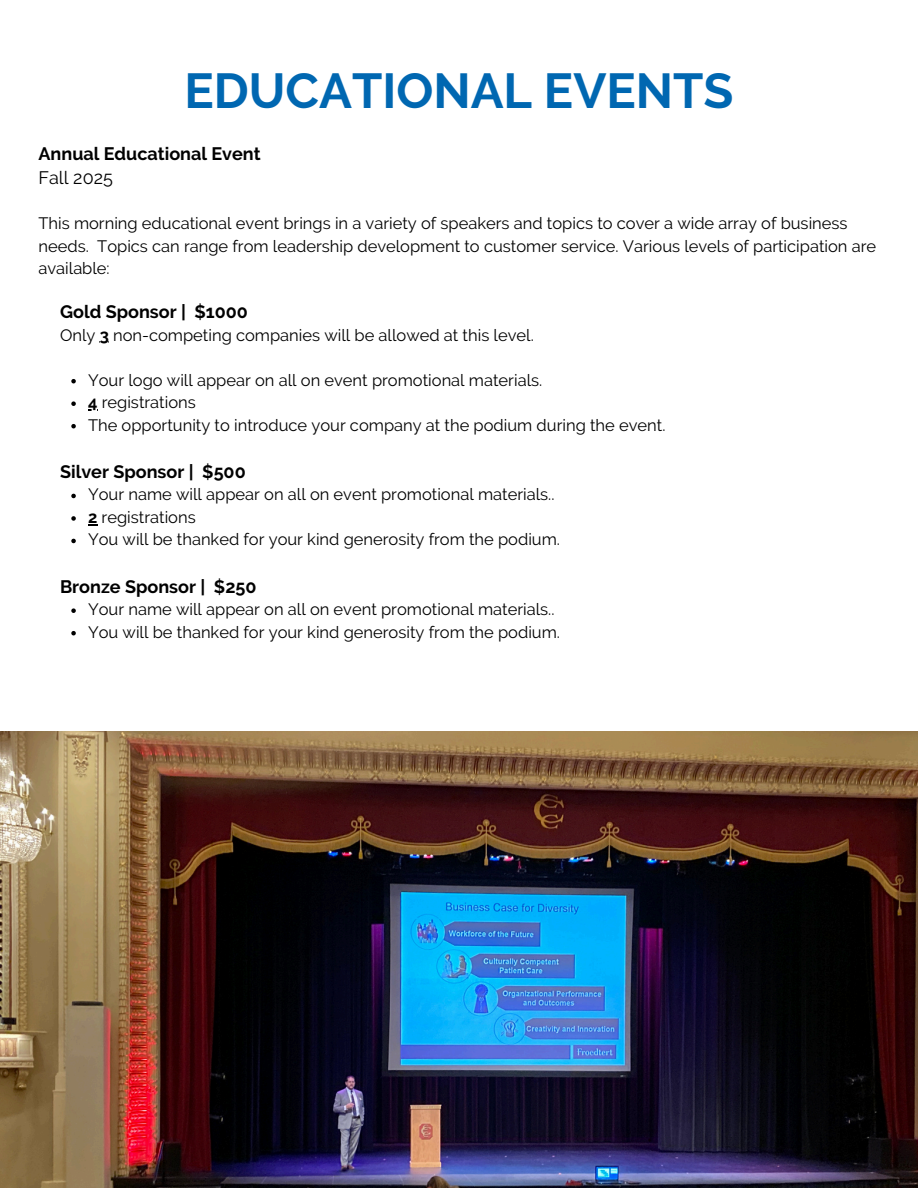
<style>
.page{position:relative;width:918px;height:1188px;background:#fff}
.page>*{position:absolute;margin:0;border:0;box-sizing:border-box;transform-origin:0 0}
.t1{font:700 48.9px "Raleway";color:#0067b1}
.t2{font:700 18px "Raleway";color:#000}
.t3{font:18px "Raleway";color:#000}
.t4{font:16.5px/22.5px "Raleway";color:#000}
.s1{font-weight:700}
</style>
<div class="page">
<svg style="left:71px;top:379px;width:5px;height:4px"></svg>
<svg style="left:71px;top:401px;width:5px;height:5px"></svg>
<svg style="left:71px;top:424px;width:5px;height:4px"></svg>
<svg style="left:71px;top:494px;width:5px;height:4px"></svg>
<svg style="left:71px;top:516px;width:5px;height:5px"></svg>
<svg style="left:71px;top:539px;width:5px;height:4px"></svg>
<svg style="left:71px;top:608px;width:5px;height:5px"></svg>
<svg style="left:71px;top:631px;width:5px;height:4px"></svg>
<img style="left:0;top:732px;width:918px;height:456px">
<h1 class="t1" style="left:184px;top:62px;width:550px">EDUCATIONAL EVENTS</h1>
<p class="t2" style="left:39px;top:143px;width:224px">Annual Educational Event</p>
<p class="t3" style="left:39px;top:167px;width:76px">Fall 2025</p>
<p class="t4" style="left:39px;top:212px;width:839px">This morning educational event brings in a variety of speakers and topics to cover a wide array of business needs. Topics can range from leadership development to customer service. Various levels of participation are available:</p>
<p class="t2" style="left:60px;top:301px;width:189px">Gold Sponsor | $1000</p>
<p class="t4" style="left:60px;top:324px;width:475px">Only <span class="s1">3</span> non-competing companies will be allowed at this level.</p>
<p class="t4" style="left:88px;top:369px;width:579px">Your logo will appear on all on event promotional materials.<br><span class="s1">4</span> registrations<br>The opportunity to introduce your company at the podium during the event.</p>
<p class="t2" style="left:60px;top:461px;width:187px">Silver Sponsor | $500</p>
<p class="t4" style="left:88px;top:483px;width:473px">Your name will appear on all on event promotional materials..<br><span class="s1">2</span> registrations<br>You will be thanked for your kind generosity from the podium.</p>
<p class="t2" style="left:60px;top:576px;width:198px">Bronze Sponsor | $250</p>
<p class="t4" style="left:88px;top:598px;width:473px">Your name will appear on all on event promotional materials..<br>You will be thanked for your kind generosity from the podium.</p>
</div>
